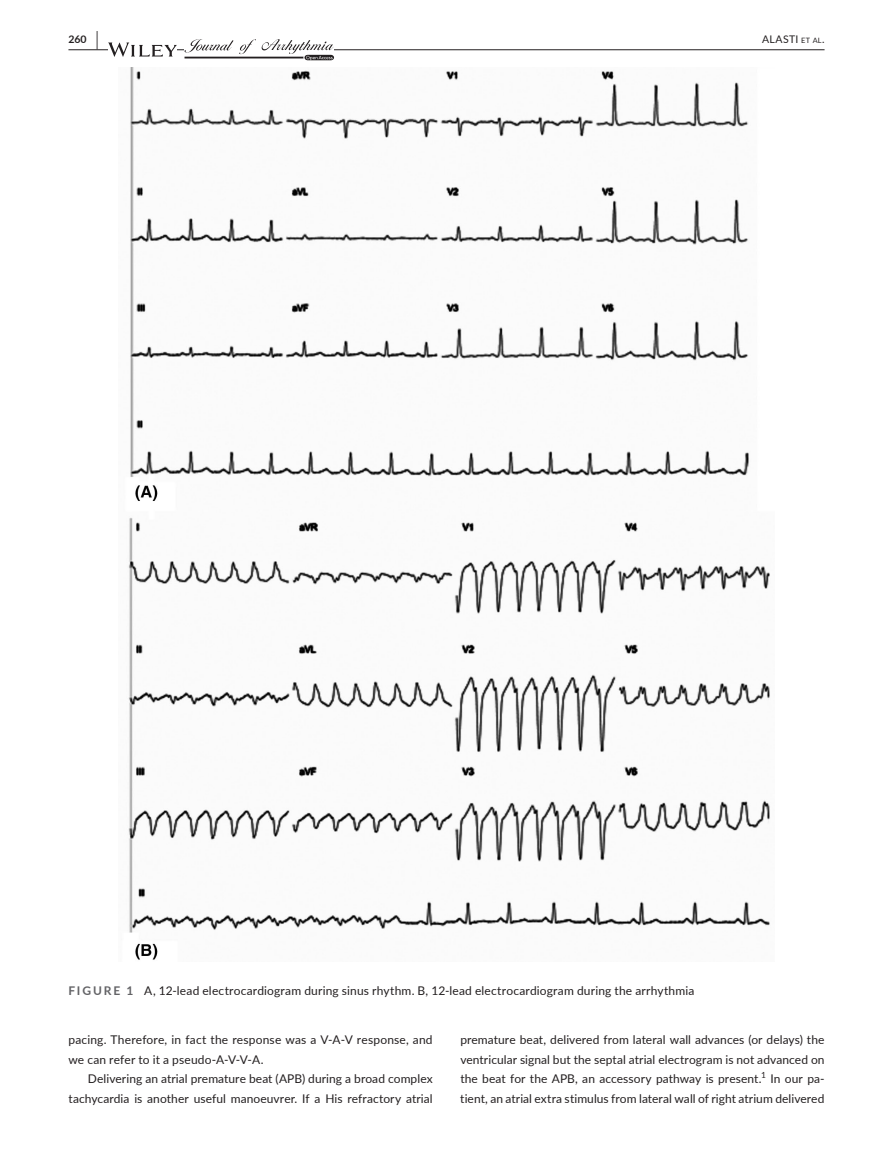
<style>
.page{position:relative;width:893px;height:1174px;background:#fff}
.page>*{position:absolute;margin:0;border:0;box-sizing:border-box;transform-origin:0 0}
.t1{font:12px/19.5px "Lato";letter-spacing:.01em;color:#231f20}
.t2{font:10.5px "Lato";letter-spacing:.03em;color:#231f20}
.t3{font:700 10.5px "Lato";color:#231f20}
.s1{font-size:19.5px}
.s2{font-size:7.35px}
.s3{font-weight:700;color:#636366}
</style>
<div class="page">
<hr style="left:68px;top:49px;width:756px;height:1px;background:#231f20">
<svg style="left:108px;top:42px;width:69px;height:15px"></svg>
<svg style="left:185px;top:39px;width:149px;height:21px"></svg>
<img style="left:128px;top:68px;width:642px;height:892px">
<p class="t3" style="left:68px;top:31px;width:31px">260 <span class="s1">|</span></p>
<p class="t2" style="left:762px;top:31px;width:64px">ALASTI <span class="s2">et al</span>.</p>
<p class="t1" style="left:68px;top:980px;width:627px"><span class="s3">FIGURE 1</span> A, 12-lead electrocardiogram during sinus rhythm. B, 12-lead electrocardiogram during the arrhythmia</p>
<p class="t1" style="left:68px;top:1029px;width:366px">pacing. Therefore, in fact the response was a V-A-V response, and we can refer to it a pseudo-A-V-V-A.</p>
<p class="t1" style="left:68px;top:1068px;width:366px;text-align:right">Delivering an atrial premature beat (APB) during a broad complex tachycardia is another useful manoeuvrer. If a His refractory atrial</p>
<p class="t1" style="left:460px;top:1029px;width:366px;text-align:justify">premature beat, delivered from lateral wall advances (or delays) the ventricular signal but the septal atrial electrogram is not advanced on the beat for the APB, an accessory pathway is present.<sup>1</sup> In our pa&shy;tient, an atrial extra stimulus from lateral wall of right atrium delivered</p>
</div>
